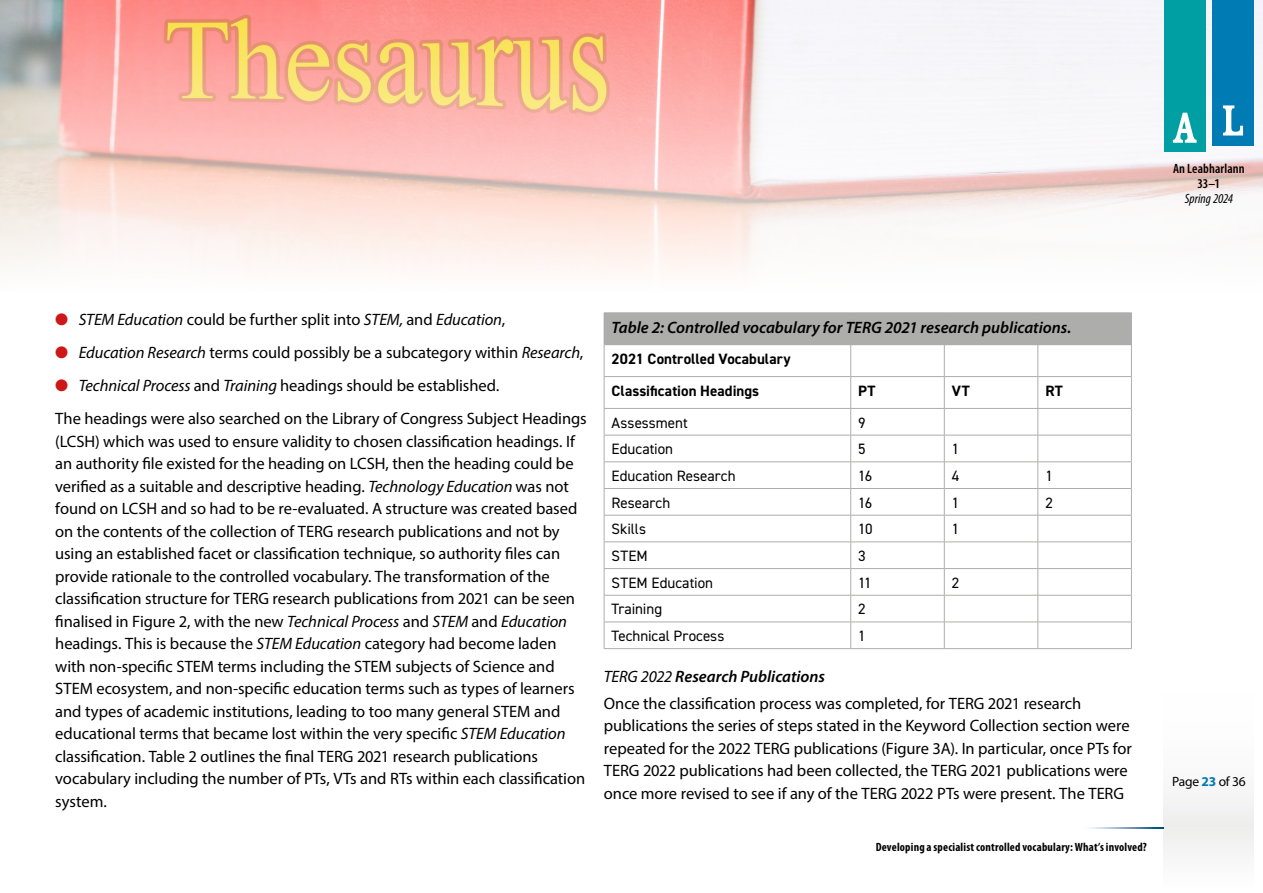
<style>
.page{position:relative;width:1263px;height:893px;background:#fff}
.page>*{position:absolute;margin:0;border:0;box-sizing:border-box;transform-origin:0 0}
.t1{font:16.5px/22.5px "Myriad Pro";letter-spacing:-.005em;color:#000}
.t2{font:italic 600 16.5px "Myriad Pro";color:#000}
.t3{font:italic 16.5px "Myriad Pro";letter-spacing:-.005em;color:#000}
.t4{font:15px "DIN2014";color:#000}
.t5{font:700 15px/31.8px "DIN2014";letter-spacing:.005em;color:#000}
.t6{font:600 condensed 13.5px/15px "Myriad Pro";letter-spacing:.01em;color:#000;text-align:center}
.t7{font:13.5px "Myriad Pro";letter-spacing:-.015em;color:#000}
.t8{font:italic condensed 13.5px "Myriad Pro";color:#000}
.t9{font:700 condensed 12px "Myriad Pro";letter-spacing:.015em;color:#000}
.s1{color:#cd1719}
.s2{font-style:normal}
.s3{font-style:italic}
.s4{font-weight:600;font-style:italic}
.s5{font-weight:700;color:#007bb3}
</style>
<div class="page">
<div style="left:604px;top:313px;width:527px;height:32px;background:#adadab"></div>
<hr style="left:1131px;top:313px;width:1px;height:31px;background:#adadab">
<hr style="left:604px;top:345px;width:1px;height:31px;background:#adadab">
<hr style="left:850px;top:345px;width:1px;height:31px;background:#adadab">
<hr style="left:944px;top:345px;width:1px;height:31px;background:#adadab">
<hr style="left:1038px;top:344px;width:94px;height:1px;background:#adadab">
<hr style="left:1037px;top:345px;width:1px;height:31px;background:#adadab">
<hr style="left:1131px;top:345px;width:1px;height:31px;background:#adadab">
<hr style="left:604px;top:376px;width:247px;height:1px;background:#adadab">
<hr style="left:604px;top:377px;width:1px;height:31px;background:#adadab">
<hr style="left:851px;top:376px;width:93px;height:1px;background:#adadab">
<hr style="left:850px;top:377px;width:1px;height:31px;background:#adadab">
<hr style="left:944px;top:376px;width:94px;height:1px;background:#adadab">
<hr style="left:944px;top:377px;width:1px;height:31px;background:#adadab">
<hr style="left:1038px;top:376px;width:94px;height:1px;background:#adadab">
<hr style="left:1037px;top:377px;width:1px;height:31px;background:#adadab">
<hr style="left:1131px;top:377px;width:1px;height:31px;background:#adadab">
<hr style="left:604px;top:408px;width:247px;height:1px;background:#adadab">
<hr style="left:851px;top:408px;width:93px;height:1px;background:#adadab">
<hr style="left:944px;top:408px;width:94px;height:1px;background:#adadab">
<hr style="left:1038px;top:408px;width:94px;height:1px;background:#adadab">
<hr style="left:604px;top:435px;width:247px;height:1px;background:#adadab">
<hr style="left:851px;top:435px;width:93px;height:1px;background:#adadab">
<hr style="left:944px;top:435px;width:94px;height:1px;background:#adadab">
<hr style="left:1038px;top:435px;width:94px;height:1px;background:#adadab">
<hr style="left:604px;top:462px;width:247px;height:1px;background:#adadab">
<hr style="left:851px;top:462px;width:93px;height:1px;background:#adadab">
<hr style="left:944px;top:462px;width:94px;height:1px;background:#adadab">
<hr style="left:1038px;top:462px;width:94px;height:1px;background:#adadab">
<hr style="left:604px;top:488px;width:247px;height:1px;background:#adadab">
<hr style="left:851px;top:488px;width:93px;height:1px;background:#adadab">
<hr style="left:944px;top:488px;width:94px;height:1px;background:#adadab">
<hr style="left:1038px;top:488px;width:94px;height:1px;background:#adadab">
<hr style="left:604px;top:515px;width:247px;height:1px;background:#adadab">
<hr style="left:851px;top:515px;width:93px;height:1px;background:#adadab">
<hr style="left:944px;top:515px;width:94px;height:1px;background:#adadab">
<hr style="left:1038px;top:515px;width:94px;height:1px;background:#adadab">
<hr style="left:604px;top:542px;width:247px;height:1px;background:#adadab">
<hr style="left:851px;top:542px;width:93px;height:1px;background:#adadab">
<hr style="left:944px;top:542px;width:94px;height:1px;background:#adadab">
<hr style="left:1038px;top:542px;width:94px;height:1px;background:#adadab">
<hr style="left:604px;top:568px;width:247px;height:1px;background:#adadab">
<hr style="left:851px;top:568px;width:93px;height:1px;background:#adadab">
<hr style="left:944px;top:568px;width:94px;height:1px;background:#adadab">
<hr style="left:1038px;top:568px;width:94px;height:1px;background:#adadab">
<hr style="left:604px;top:595px;width:247px;height:1px;background:#adadab">
<hr style="left:851px;top:595px;width:93px;height:1px;background:#adadab">
<hr style="left:944px;top:595px;width:94px;height:1px;background:#adadab">
<hr style="left:1038px;top:595px;width:94px;height:1px;background:#adadab">
<hr style="left:604px;top:622px;width:247px;height:1px;background:#adadab">
<svg style="left:604px;top:409px;width:1px;height:239px"></svg>
<hr style="left:851px;top:622px;width:93px;height:1px;background:#adadab">
<svg style="left:850px;top:409px;width:1px;height:239px"></svg>
<hr style="left:944px;top:622px;width:94px;height:1px;background:#adadab">
<svg style="left:944px;top:409px;width:1px;height:239px"></svg>
<hr style="left:1038px;top:622px;width:94px;height:1px;background:#adadab">
<svg style="left:1037px;top:409px;width:1px;height:239px"></svg>
<svg style="left:1131px;top:409px;width:1px;height:239px"></svg>
<hr style="left:604px;top:648px;width:247px;height:1px;background:#adadab">
<hr style="left:851px;top:648px;width:93px;height:1px;background:#adadab">
<hr style="left:944px;top:648px;width:94px;height:1px;background:#adadab">
<hr style="left:1038px;top:648px;width:94px;height:1px;background:#adadab">
<img style="left:0;top:0;width:1263px;height:271px">
<div style="left:1164px;top:622px;width:90px;height:271px;background:linear-gradient(to right,#fafafa,#fafafa)"></div>
<div style="left:1164px;top:0;width:41px;height:152px;background:#009fa4"></div>
<svg style="left:1173px;top:113px;width:23px;height:30px"></svg>
<div style="left:1212px;top:0;width:42px;height:145px;background:#007bb3"></div>
<svg style="left:1223px;top:105px;width:20px;height:31px"></svg>
<svg style="left:1090px;top:828px;width:74px;height:1px"></svg>
<p class="t6" style="left:1173px;top:161px;width:73px">An Leabharlann<br>33–1</p>
<p class="t8" style="left:1185px;top:190px;width:50px">Spring 2024</p>
<p class="t3" style="left:55px;top:309px;width:451px"><span class="s1">●</span> STEM Education <span class="s2">could be further split into</span> STEM, <span class="s2">and</span> Education<span class="s2">,</span></p>
<p class="t1" style="left:55px;top:341px;width:529px"><span class="s1">●</span> <span class="s3">Education Research</span> terms could possibly be a subcategory within <span class="s3">Research</span>,</p>
<p class="t1" style="left:55px;top:369px;width:533px;line-height:33.2px"><span class="s1">●</span> <span class="s3">Technical Process</span> and <span class="s3">Training</span> headings should be established<span class="s3">.<br></span>The headings were also searched on the Library of Congress Subject Headings</p>
<p class="t1" style="left:55px;top:430px;width:531px">(LCSH) which was used to ensure validity to chosen classification headings. If an authority file existed for the heading on LCSH, then the heading could be verified as a suitable and descriptive heading. <span class="s3">Technology Education</span> was not found on LCSH and so had to be re-evaluated. A structure was created based on the contents of the collection of TERG research publications and not by using an established facet or classification technique, so authority files can provide rationale to the controlled vocabulary. The transformation of the classification structure for TERG research publications from 2021 can be seen finalised in Figure 2, with the new <span class="s3">Technical Process</span> and <span class="s3">STEM</span> and <span class="s3">Education </span>headings. This is because the <span class="s3">STEM Education</span> category had become laden with non-specific STEM terms including the STEM subjects of Science and STEM ecosystem, and non-specific education terms such as types of learners and types of academic institutions, leading to too many general STEM and educational terms that became lost within the very specific <span class="s3">STEM Education </span>classification. Table 2 outlines the final TERG 2021 research publications vocabulary including the number of PTs, VTs and RTs within each classification system.</p>
<p class="t2" style="left:612px;top:317px;width:461px">Table 2: Controlled vocabulary for TERG 2021 research publications.</p>
<p class="t5" style="left:612px;top:343px;width:180px">2021 Controlled Vocabulary<br>Classification Headings</p>
<p class="t5" style="left:858px;top:374px;width:19px">PT</p>
<p class="t5" style="left:952px;top:374px;width:19px">VT</p>
<p class="t5" style="left:1045px;top:374px;width:19px">RT</p>
<p class="t4" style="left:612px;top:413px;width:78px">Assessment</p>
<p class="t4" style="left:858px;top:413px;width:9px">9</p>
<p class="t4" style="left:612px;top:440px;width:63px">Education</p>
<p class="t4" style="left:858px;top:440px;width:9px">5</p>
<p class="t4" style="left:952px;top:440px;width:9px">1</p>
<p class="t4" style="left:612px;top:466px;width:126px">Education Research</p>
<p class="t4" style="left:858px;top:466px;width:16px">16</p>
<p class="t4" style="left:952px;top:466px;width:9px">4</p>
<p class="t4" style="left:1045px;top:466px;width:9px">1</p>
<p class="t4" style="left:612px;top:493px;width:60px">Research</p>
<p class="t4" style="left:858px;top:493px;width:16px">16</p>
<p class="t4" style="left:952px;top:493px;width:9px">1</p>
<p class="t4" style="left:1045px;top:493px;width:9px">2</p>
<p class="t4" style="left:612px;top:520px;width:36px">Skills</p>
<p class="t4" style="left:858px;top:520px;width:16px">10</p>
<p class="t4" style="left:952px;top:520px;width:9px">1</p>
<p class="t4" style="left:612px;top:546px;width:38px">STEM</p>
<p class="t4" style="left:858px;top:546px;width:9px">3</p>
<p class="t4" style="left:612px;top:573px;width:103px">STEM Education</p>
<p class="t4" style="left:858px;top:573px;width:15px">11</p>
<p class="t4" style="left:952px;top:573px;width:9px">2</p>
<p class="t4" style="left:612px;top:600px;width:52px">Training</p>
<p class="t4" style="left:858px;top:600px;width:9px">2</p>
<p class="t4" style="left:612px;top:627px;width:114px">Technical Process</p>
<p class="t4" style="left:858px;top:627px;width:9px">1</p>
<p class="t1" style="left:604px;top:663px;width:479px;line-height:26.7px"><span class="s3">TERG 2022</span> <span class="s4">Research Publications<br></span>Once the classification process was completed, for TERG 2021 research</p>
<p class="t1" style="left:604px;top:714px;width:530px">publications the series of steps stated in the Keyword Collection section were repeated for the 2022 TERG publications (Figure 3A). In particular, once PTs for TERG 2022 publications had been collected, the TERG 2021 publications were once more revised to see if any of the TERG 2022 PTs were present. The TERG</p>
<p class="t9" style="left:876px;top:840px;width:273px">Developing a specialist controlled vocabulary: What’s involved?</p>
<p class="t7" style="left:1172px;top:773px;width:75px">Page <span class="s5">23</span> of 36</p>
</div>
